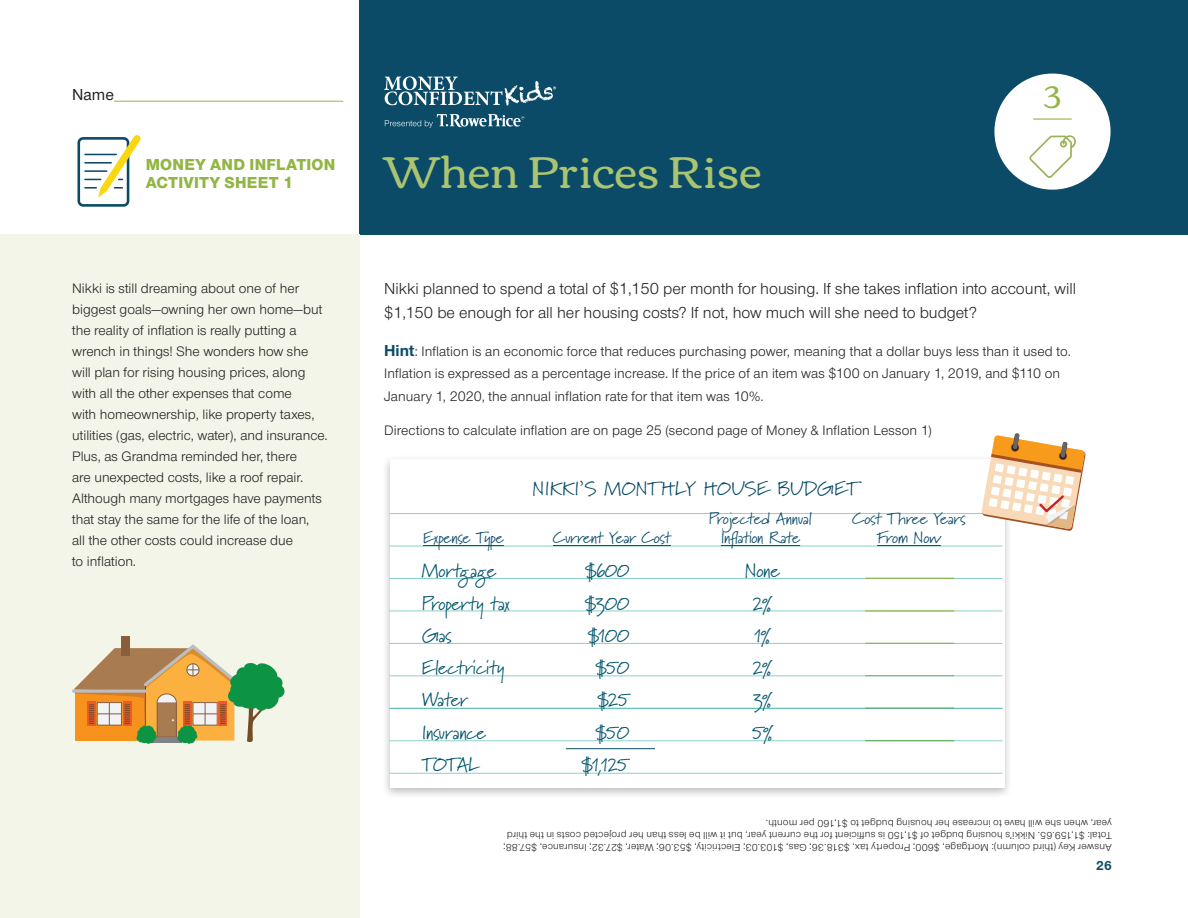
<style>
.page{position:relative;width:1188px;height:918px;background:#fff}
.page>*{position:absolute;margin:0;border:0;box-sizing:border-box;transform-origin:0 0}
.t1{font:45px "Corben";color:#abc46f}
.t2{font:30px "Corben";color:#92b544}
.t3{font:19.5px "Marydale";letter-spacing:-.02em;color:#00546d}
.t4{font:19.5px "Marydale";letter-spacing:.015em;color:#0b4b68}
.t5{font:16.5px/24px "Nimbus Sans Novus";color:#231f20}
.t6{font:16.5px/18.8px "Marydale";letter-spacing:-.02em;color:#0b4b68;text-align:center}
.t7{font:800 16.5px/18px "Nimbus Sans Novus";letter-spacing:.015em;color:#92b544}
.t8{font:500 16.5px "Nimbus Sans Novus";color:#231f20}
.t9{font:14.25px/21px "Nimbus Sans Novus";color:#231f20}
.t10{font:700 13.5px "Nimbus Sans Novus";color:#0b4b68}
.t11{font:10.5px/12px "Nimbus Sans Novus";letter-spacing:.015em;color:#231f20}
.s1{font-weight:700;font-size:16.5px;color:#0b4b68}
</style>
<div class="page">
<div style="left:360px;top:0;width:828px;height:234px;background:#0b4b68"></div>
<svg style="left:384px;top:76px;width:172px;height:30px"></svg>
<svg style="left:385px;top:114px;width:139px;height:14px"></svg>
<hr style="left:114px;top:101px;width:229px;height:1px;background:#92b544">
<svg style="left:77px;top:135px;width:64px;height:72px"></svg>
<div style="left:0;top:234px;width:360px;height:684px;background:#f2f5e8"></div>
<div style="left:994px;top:74px;width:117px;height:116px;background:#fff;border-radius:50%"></div>
<hr style="left:1033px;top:118px;width:39px;height:2px;background:#92b544">
<svg style="left:1029px;top:135px;width:47px;height:43px"></svg>
<div style="left:381px;top:455px;width:632px;height:344px;background:#231f20;opacity:.3"></div>
<div style="left:390px;top:459px;width:614px;height:328px;background:#fff"></div>
<div style="left:121px;top:637px;width:9px;height:19px;background:#8a5d3b"></div>
<svg style="left:73px;top:644px;width:212px;height:100px"></svg>
<hr style="left:390px;top:643px;width:612px;height:1px;background:#19a191">
<hr style="left:390px;top:578px;width:612px;height:1px;background:#19a191">
<hr style="left:390px;top:546px;width:612px;height:1px;background:#19a191">
<hr style="left:390px;top:676px;width:612px;height:1px;background:#19a191">
<hr style="left:390px;top:611px;width:612px;height:1px;background:#19a191">
<hr style="left:390px;top:513px;width:612px;height:1px;background:#19a191">
<hr style="left:423px;top:545px;width:81px;height:1px;background:#0b4b68">
<hr style="left:553px;top:545px;width:118px;height:1px;background:#0b4b68">
<hr style="left:721px;top:545px;width:79px;height:1px;background:#0b4b68">
<hr style="left:877px;top:545px;width:64px;height:1px;background:#0b4b68">
<hr style="left:865px;top:578px;width:89px;height:1px;background:#92b544">
<hr style="left:865px;top:610px;width:89px;height:2px;background:#92b544">
<hr style="left:865px;top:643px;width:89px;height:1px;background:#92b544">
<hr style="left:865px;top:675px;width:89px;height:1px;background:#92b544">
<hr style="left:566px;top:748px;width:89px;height:1px;background:#0b4b68">
<hr style="left:390px;top:708px;width:612px;height:1px;background:#19a191">
<hr style="left:865px;top:740px;width:89px;height:1px;background:#92b544">
<hr style="left:390px;top:741px;width:612px;height:1px;background:#19a191">
<hr style="left:390px;top:773px;width:612px;height:1px;background:#19a191">
<svg style="left:981px;top:433px;width:105px;height:98px"></svg>
<p class="t8" style="left:72px;top:83px;width:43px">Name</p>
<h2 class="t2" style="left:1044px;top:75px;width:18px">3</h2>
<p class="t7" style="left:146px;top:154px;width:191px">MONEY AND INFLATION<br>ACTIVITY SHEET 1</p>
<h1 class="t1" style="left:384px;top:139px;width:379px">When Prices Rise</h1>
<p class="t9" style="left:72px;top:277px;width:257px">Nikki is still dreaming about one of her biggest goals—owning her own home—but the reality of inflation is really putting a wrench in things! She wonders how she will plan for rising housing prices, along with all the other expenses that come<br>with homeownership, like property taxes, utilities (gas, electric, water), and insurance.<br>Plus, as Grandma reminded her, there<br>are unexpected costs, like a roof repair.<br>Although many mortgages have payments that stay the same for the life of the loan,<br>all the other costs could increase due<br>to inflation.</p>
<p class="t5" style="left:384px;top:276px;width:694px">Nikki planned to spend a total of $1,150 per month for housing. If she takes inflation into account, will $1,150 be enough for all her housing costs? If not, how much will she need to budget?</p>
<p class="t9" style="left:384px;top:339px;width:688px;line-height:22.5px"><span class="s1">Hint</span>: Inflation is an economic force that reduces purchasing power, meaning that a dollar buys less than it used to.<br>Inflation is expressed as a percentage increase. If the price of an item was $100 on January 1, 2019, and $110 on<br>January 1, 2020, the annual inflation rate for that item was 10%.</p>
<p class="t9" style="left:384px;top:419px;width:549px">Directions to calculate inflation are on page 25 (second page of Money &amp; Inflation Lesson 1)</p>
<h3 class="t4" style="left:533px;top:477px;width:328px">NIKKI’S MONTHLY HOUSE BUDGET</h3>
<p class="t6" style="left:423px;top:528px;width:82px">Expense Type</p>
<p class="t6" style="left:553px;top:528px;width:120px">Current Year Cost</p>
<p class="t6" style="left:709px;top:509px;width:105px">Projected Annual<br>Inflation Rate</p>
<p class="t6" style="left:852px;top:509px;width:115px">Cost Three Years<br>From Now</p>
<h3 class="t3" style="left:422px;top:559px;width:76px">Mortgage</h3>
<h3 class="t3" style="left:585px;top:559px;width:46px">$600</h3>
<h3 class="t3" style="left:745px;top:559px;width:36px">None</h3>
<h3 class="t3" style="left:422px;top:592px;width:89px">Property tax</h3>
<h3 class="t3" style="left:585px;top:592px;width:46px">$300</h3>
<h3 class="t3" style="left:753px;top:592px;width:21px">2%</h3>
<h3 class="t3" style="left:422px;top:624px;width:31px">Gas</h3>
<h3 class="t3" style="left:588px;top:624px;width:43px">$100</h3>
<h3 class="t3" style="left:754px;top:624px;width:18px">1%</h3>
<h3 class="t3" style="left:422px;top:656px;width:84px">Electricity</h3>
<h3 class="t3" style="left:595px;top:656px;width:35px">$50</h3>
<h3 class="t3" style="left:753px;top:656px;width:21px">2%</h3>
<h3 class="t3" style="left:422px;top:688px;width:47px">Water</h3>
<h3 class="t3" style="left:597px;top:688px;width:33px">$25</h3>
<h3 class="t3" style="left:753px;top:688px;width:21px">3%</h3>
<h3 class="t3" style="left:422px;top:721px;width:66px">Insurance</h3>
<h3 class="t3" style="left:595px;top:721px;width:35px">$50</h3>
<h3 class="t3" style="left:752px;top:721px;width:23px">5%</h3>
<h3 class="t3" style="left:422px;top:753px;width:59px">TOTAL</h3>
<h3 class="t3" style="left:581px;top:753px;width:49px">$1,125</h3>
<p class="t11" style="left:1112px;top:854px;width:610px;rotate:-180deg">Answer Key (third column): Mortgage, $600; Property tax, $318.36; Gas, $103.03; Electricity, $53.06; Water, $27.32; Insurance, $57.88;<br>Total: $1,159.65. Nikki’s housing budget of $1,150 is sufficient for the current year, but it will be less than her projected costs in the third year, when she will have to increase her housing budget to $1,160 per month.</p>
<p class="t10" style="left:1096px;top:857px;width:17px">26</p>
</div>
